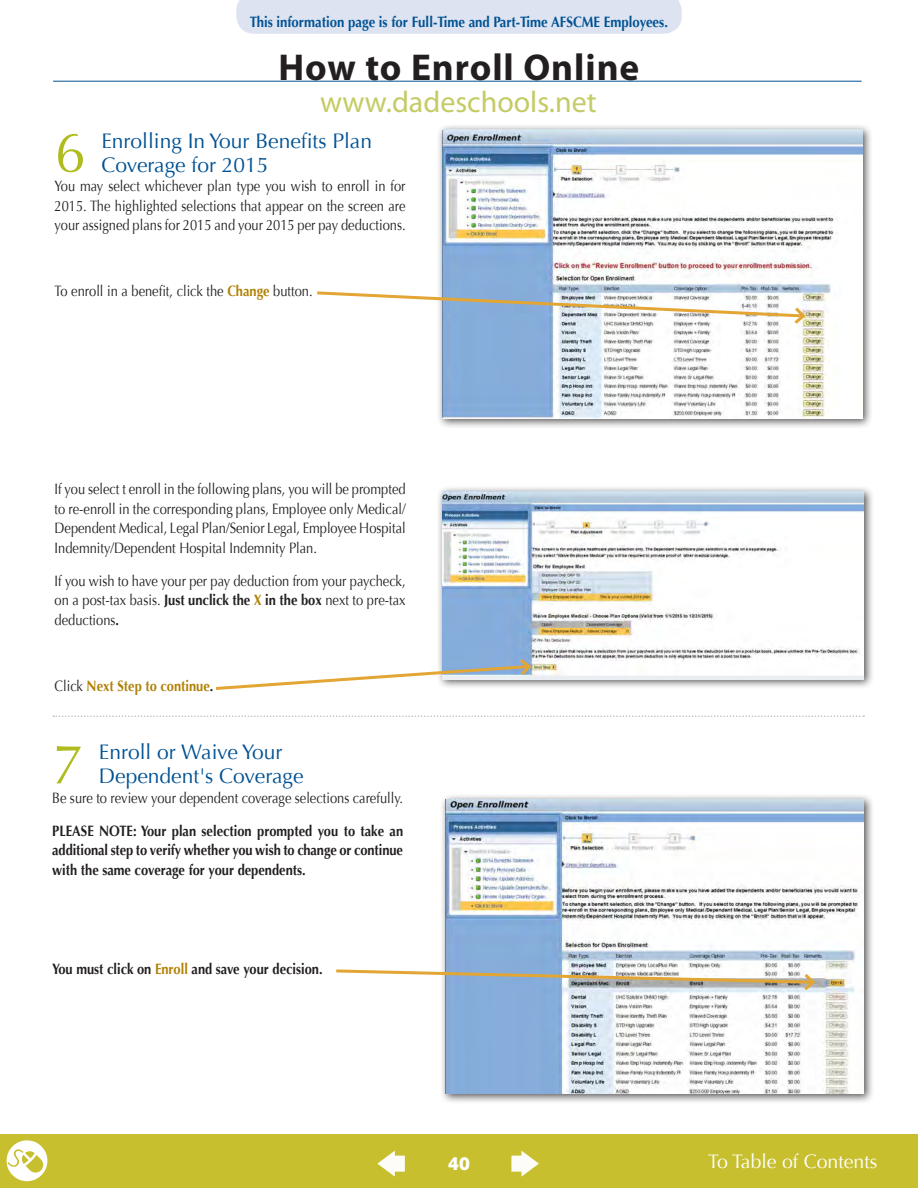
<style>
.page{position:relative;width:918px;height:1188px;background:#fff}
.page>*{position:absolute;margin:0;border:0;box-sizing:border-box;transform-origin:0 0}
.Blue_SUBHEAD_12{font:56.1px "Optima";color:#b0bb1d}
._14_Page_Headers{font:700 37.5px "Myriad Pro";letter-spacing:.025em;color:#231f20}
.t1{font:30px "Myriad Pro";color:#c5cb64}
.Blue_SUBHEAD_12-2{font:21px/24px "Optima";color:#005294}
.t2{font:19.5px "Optima";color:#fff}
.t3{font:900 18px "Helvetica";color:#fff;scale:.9 1}
.Body_Text_REG_12{font:15px/19.5px "Optima";color:#231f20;text-align:justify;scale:.86 1}
.Body_Text_REG_12-2{font:700 15px/19.5px "Optima";color:#231f20;text-align:justify;scale:.86 1}
.Body_Text_REG_11{font:700 15px "Optima";color:#005294;scale:.88 1}
.Body_Text_REG_12-3{font:700 15px "Optima";color:#b08105;scale:.86 1}
.s1{font-weight:700;color:#b08105}
.s2{font-weight:700}
.s3{font-weight:400;color:#231f20}
.s4{color:#231f20}
.s5{color:#b08105}
</style>
<div class="page">
<div style="left:0;top:1134px;width:918px;height:54px;background:#c7bf2e"></div>
<hr style="left:53px;top:81px;width:809px;height:1px;background:#005294">
<svg style="left:7px;top:1140px;width:40px;height:41px"></svg>
<svg style="left:511px;top:1151px;width:28px;height:26px"></svg>
<svg style="left:377px;top:1151px;width:28px;height:26px"></svg>
<div style="left:436px;top:124px;width:437px;height:305px;background:#231f20;opacity:.75"></div>
<img style="left:442px;top:130px;width:421px;height:289px">
<div style="left:436px;top:485px;width:439px;height:205px;background:#231f20;opacity:.75"></div>
<img style="left:442px;top:491px;width:422px;height:189px">
<svg style="left:215px;top:656px;width:318px;height:34px"></svg>
<svg style="left:317px;top:290px;width:491px;height:37px"></svg>
<svg style="left:53px;top:716px;width:811px;height:1px"></svg>
<div style="left:440px;top:793px;width:435px;height:311px;background:#231f20;opacity:.75"></div>
<img style="left:446px;top:799px;width:418px;height:295px">
<svg style="left:336px;top:968px;width:481px;height:25px"></svg>
<div style="left:236px;top:0;width:446px;height:34px;background:#dde3f0"></div>
<p class="Body_Text_REG_11" style="left:250px;top:13px;width:477px">This information page is for Full-Time and Part-Time AFSCME Employees.</p>
<p class="_14_Page_Headers" style="left:279px;top:43px;width:362px">How to Enroll Online</p>
<h3 class="t1" style="left:320px;top:83px;width:278px">www.dadeschools.net</h3>
<p class="Blue_SUBHEAD_12" style="left:55px;top:120px;width:33px">6</p>
<p class="Blue_SUBHEAD_12-2" style="left:101px;top:129px;width:272px">Enrolling In Your Benefits Plan<br>Coverage for 2015</p>
<p class="Body_Text_REG_12" style="left:55px;top:176px;width:410px">You may select whichever plan type you wish to enroll in for 2015. The highlighted selections that appear on the screen are your assigned plans for 2015 and your 2015 per pay deductions.</p>
<p class="Body_Text_REG_12" style="left:55px;top:281px;width:302px">To enroll in a benefit, click the <span class="s1">Change</span> button.</p>
<p class="Body_Text_REG_12" style="left:55px;top:479px;width:410px">If you select t enroll in the following plans, you will be prompted to re-enroll in the corresponding plans, Employee only Medical/ Dependent Medical, Legal Plan/Senior Legal, Employee Hospital Indemnity/Dependent Hospital Indemnity Plan.</p>
<p class="Body_Text_REG_12" style="left:55px;top:571px;width:410px">If you wish to have your per pay deduction from your paycheck, on a post-tax basis. <span class="s2">Just unclick the</span> <span class="s1">X</span> <span class="s2">in the box</span> next to pre-tax deductions<span class="s2">.</span></p>
<p class="Body_Text_REG_12-3" style="left:55px;top:677px;width:186px"><span class="s3">Click</span> Next Step to continue<span class="s4">.</span></p>
<p class="Blue_SUBHEAD_12" style="left:52px;top:732px;width:33px">7</p>
<p class="Blue_SUBHEAD_12-2" style="left:99px;top:741px;width:206px">Enroll or Waive Your<br>Dependent's Coverage</p>
<p class="Body_Text_REG_12" style="left:52px;top:788px;width:410px">Be sure to review your dependent coverage selections carefully.</p>
<p class="Body_Text_REG_12-2" style="left:52px;top:821px;width:410px">PLEASE NOTE: Your plan selection prompted you to take an additional step to verify whether you wish to change or continue with the same coverage for your dependents.</p>
<p class="Body_Text_REG_12-2" style="left:52px;top:959px;width:316px">You must click on <span class="s5">Enroll</span> and save your decision.</p>
<p class="t3" style="left:448px;top:1152px;width:26px">40</p>
<h3 class="t2" style="left:708px;top:1150px;width:171px">To Table of Contents</h3>
</div>
